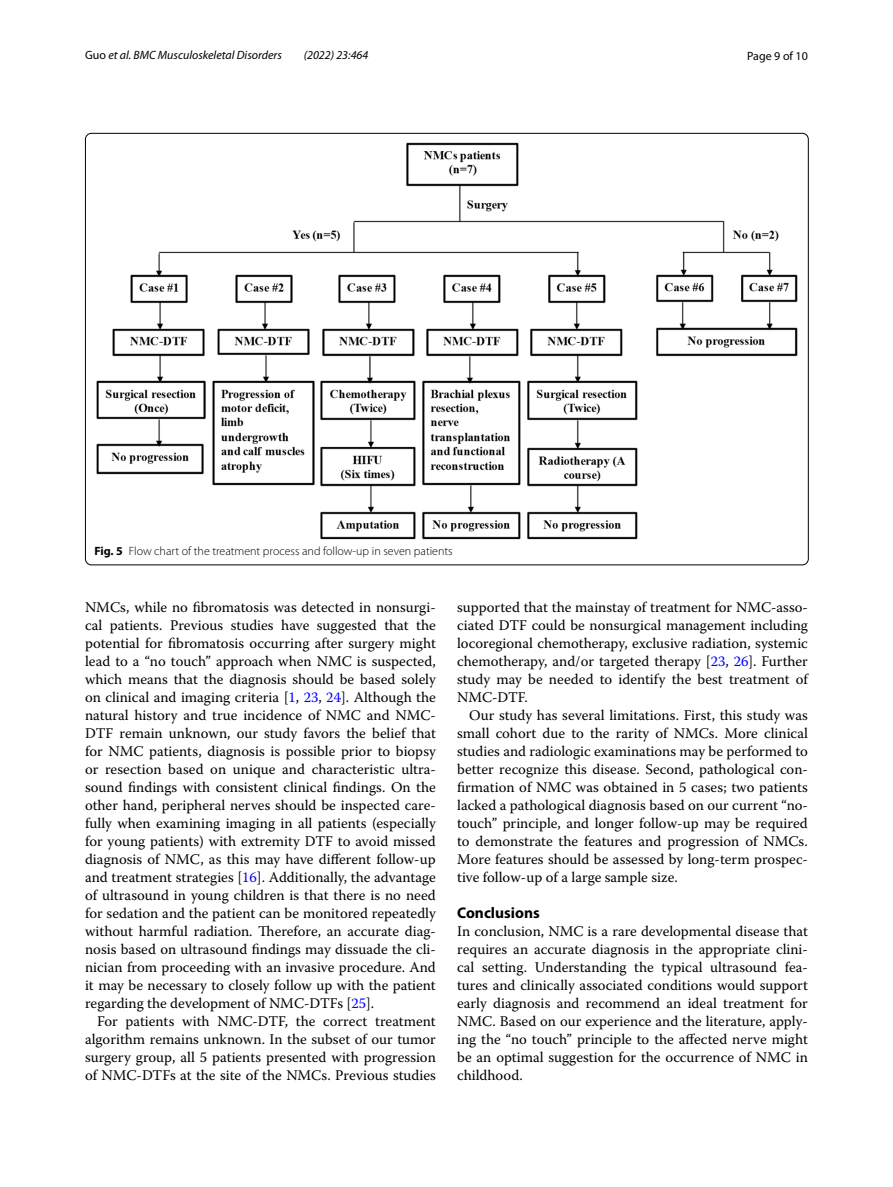
<style>
.page{position:relative;width:893px;height:1187px;background:#fff}
.page>*{position:absolute;margin:0;border:0;box-sizing:border-box;transform-origin:0 0}
.t1{font:700 15.45px "Myriad Pro";color:#000}
.t2{font:14.7px/18px "Warnock Pro";color:#000;text-align:justify}
.t3{font:300 12px "Myriad Pro";color:#000}
.t4{font:italic 12px "Myriad Pro";color:#000}
.t5{font:12px "Myriad Pro";color:#000}
.s1{font-style:normal}
.s2{font-weight:700}
.s3{color:#00f}
</style>
<div class="page">
<img style="left:97px;top:142px;width:700px;height:397px">
<p class="t4" style="left:85px;top:48px;width:198px"><span class="s1">Guo</span> et al. BMC Musculoskeletal Disorders</p>
<p class="t4" style="left:304px;top:48px;width:66px">(2022) 23:464</p>
<p class="t5" style="left:747px;top:48px;width:62px">Page 9 of 10</p>
<p class="t3" style="left:94px;top:544px;width:360px"><span class="s2">Fig. 5</span> Flow chart of the treatment process and follow-up in seven patients</p>
<p class="t2" style="left:85px;top:597px;width:352px">NMCs, while no fibromatosis was detected in nonsurgi&shy;cal patients. Previous studies have suggested that the potential for fibromatosis occurring after surgery might lead to a “no touch” approach when NMC is suspected, which means that the diagnosis should be based solely on clinical and imaging criteria [<span class="s3">1</span>, <span class="s3">23</span>, <span class="s3">24</span>]. Although the natural history and true incidence of NMC and NMC-DTF remain unknown, our study favors the belief that for NMC patients, diagnosis is possible prior to biopsy or resection based on unique and characteristic ultra&shy;sound findings with consistent clinical findings. On the other hand, peripheral nerves should be inspected care&shy;fully when examining imaging in all patients (especially for young patients) with extremity DTF to avoid missed diagnosis of NMC, as this may have different follow-up and treatment strategies [<span class="s3">16</span>]. Additionally, the advantage of ultrasound in young children is that there is no need for sedation and the patient can be monitored repeatedly without harmful radiation. Therefore, an accurate diag&shy;nosis based on ultrasound findings may dissuade the cli&shy;nician from proceeding with an invasive procedure. And it may be necessary to closely follow up with the patient regarding the development of NMC-DTFs [<span class="s3">25</span>].</p>
<p class="t2" style="left:85px;top:1011px;width:352px;text-indent:12px">For patients with NMC-DTF, the correct treatment algorithm remains unknown. In the subset of our tumor surgery group, all 5 patients presented with progression of NMC-DTFs at the site of the NMCs. Previous studies</p>
<p class="t2" style="left:457px;top:597px;width:352px">supported that the mainstay of treatment for NMC-asso&shy;ciated DTF could be nonsurgical management including locoregional chemotherapy, exclusive radiation, systemic chemotherapy, and/or targeted therapy [<span class="s3">23</span>, <span class="s3">26</span>]. Further study may be needed to identify the best treatment of NMC-DTF.</p>
<p class="t2" style="left:457px;top:705px;width:352px;text-indent:12px">Our study has several limitations. First, this study was small cohort due to the rarity of NMCs. More clinical studies and radiologic examinations may be performed to better recognize this disease. Second, pathological con&shy;firmation of NMC was obtained in 5 cases; two patients lacked a pathological diagnosis based on our current “no&shy;touch” principle, and longer follow-up may be required to demonstrate the features and progression of NMCs.<br>More features should be assessed by long-term prospec&shy;tive follow-up of a large sample size.</p>
<p class="t1" style="left:457px;top:902px;width:84px">Conclusions</p>
<p class="t2" style="left:457px;top:921px;width:352px">In conclusion, NMC is a rare developmental disease that requires an accurate diagnosis in the appropriate clini&shy;cal setting. Understanding the typical ultrasound fea&shy;tures and clinically associated conditions would support early diagnosis and recommend an ideal treatment for NMC. Based on our experience and the literature, apply&shy;ing the “no touch” principle to the affected nerve might be an optimal suggestion for the occurrence of NMC in childhood.</p>
</div>
